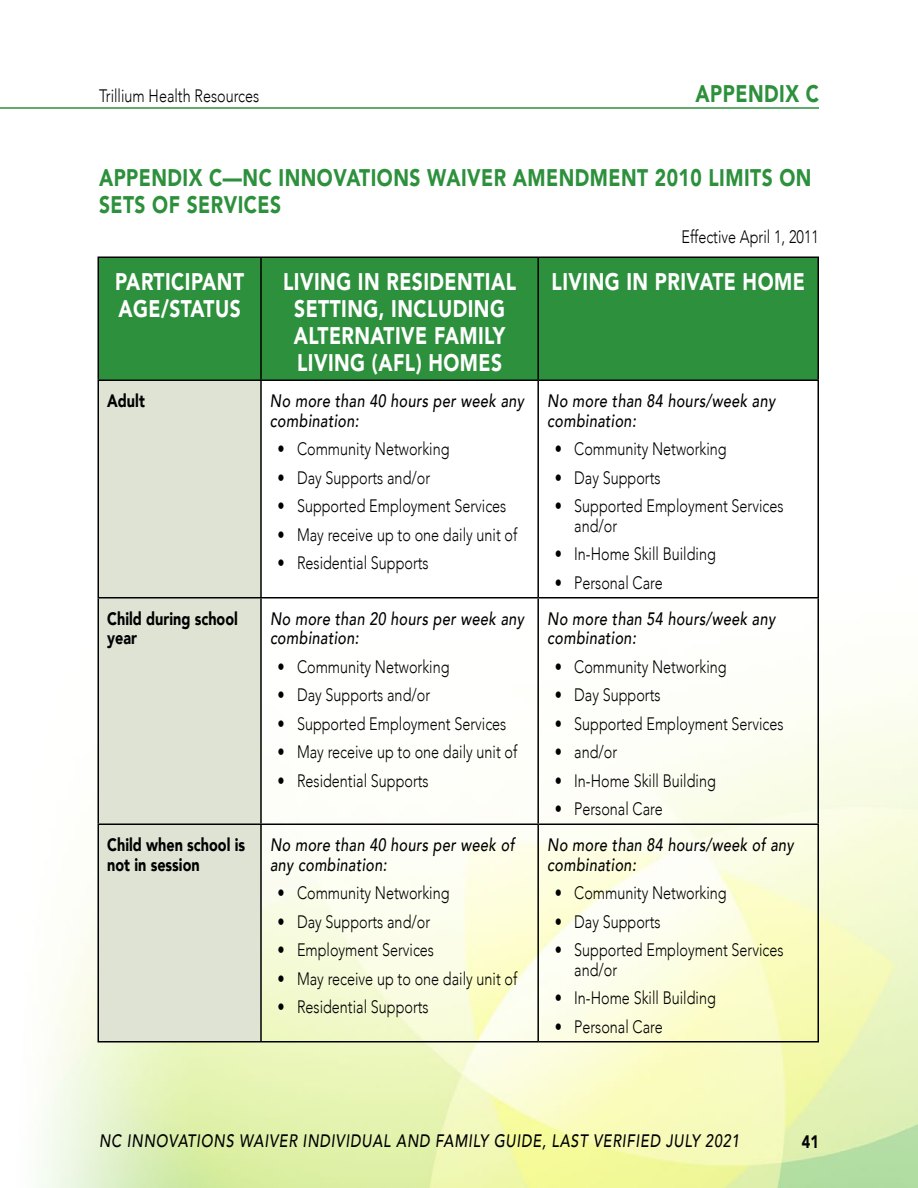
<style>
.page{position:relative;width:918px;height:1188px;background:#fff}
.page>*{position:absolute;margin:0;border:0;box-sizing:border-box;transform-origin:0 0}
.Table_Header_A{font:900 24px/27px "Avenir";letter-spacing:.025em;color:#fff;scale:.8 1}
.A-Header__Toc_Header{font:900 24px/27px "Avenir";letter-spacing:.025em;color:#2d903c;scale:.8 1}
.Body_Text_Document{font:300 18px/19.5px "Avenir";color:#000;scale:.8 1}
.Bullets_Header{font:italic 500 18px/19.5px "Avenir";letter-spacing:.025em;color:#000;scale:.8 1}
.Bullets_Header-2{font:italic 500 18px "Avenir";letter-spacing:.05em;color:#000;scale:.8 1}
.Body_Text_Document-2{font:900 18px/19.5px "Avenir";color:#000;scale:.8 1}
</style>
<div class="page">
<img style="left:39px;top:256px;width:879px;height:932px">
<hr style="left:0;top:107px;width:819px;height:2px;background:#2d903c">
<div style="left:99px;top:258px;width:719px;height:122px;background:#2d903c"></div>
<div style="left:99px;top:381px;width:161px;height:660px;background:#dee3d4"></div>
<hr style="left:98px;top:256px;width:163px;height:2px;background:#000">
<hr style="left:98px;top:258px;width:1px;height:122px;background:#000">
<hr style="left:261px;top:256px;width:277px;height:2px;background:#000">
<hr style="left:260px;top:258px;width:2px;height:122px;background:#000">
<hr style="left:538px;top:256px;width:281px;height:2px;background:#000">
<hr style="left:537px;top:258px;width:2px;height:122px;background:#000">
<hr style="left:818px;top:258px;width:1px;height:122px;background:#000">
<hr style="left:98px;top:380px;width:163px;height:1px;background:#000">
<hr style="left:98px;top:381px;width:1px;height:216px;background:#000">
<hr style="left:261px;top:380px;width:277px;height:1px;background:#000">
<hr style="left:260px;top:381px;width:2px;height:216px;background:#000">
<hr style="left:538px;top:380px;width:281px;height:1px;background:#000">
<hr style="left:537px;top:381px;width:2px;height:216px;background:#000">
<hr style="left:818px;top:381px;width:1px;height:216px;background:#000">
<hr style="left:98px;top:597px;width:163px;height:1px;background:#000">
<hr style="left:98px;top:598px;width:1px;height:226px;background:#000">
<hr style="left:261px;top:597px;width:277px;height:1px;background:#000">
<hr style="left:260px;top:598px;width:2px;height:226px;background:#000">
<hr style="left:538px;top:597px;width:281px;height:1px;background:#000">
<hr style="left:537px;top:598px;width:2px;height:226px;background:#000">
<hr style="left:818px;top:598px;width:1px;height:226px;background:#000">
<hr style="left:98px;top:824px;width:163px;height:1px;background:#000">
<hr style="left:98px;top:825px;width:1px;height:216px;background:#000">
<hr style="left:261px;top:824px;width:277px;height:1px;background:#000">
<hr style="left:260px;top:825px;width:2px;height:216px;background:#000">
<hr style="left:538px;top:824px;width:281px;height:1px;background:#000">
<hr style="left:537px;top:825px;width:2px;height:216px;background:#000">
<hr style="left:818px;top:825px;width:1px;height:216px;background:#000">
<hr style="left:98px;top:1041px;width:163px;height:1px;background:#000">
<hr style="left:261px;top:1041px;width:277px;height:1px;background:#000">
<hr style="left:538px;top:1041px;width:281px;height:1px;background:#000">
<p class="Body_Text_Document" style="left:99px;top:86px;width:202px">Trillium Health Resources</p>
<h1 class="A-Header__Toc_Header" style="left:696px;top:80px;width:35px">Appendi</h1>
<h1 class="A-Header__Toc_Header" style="left:785px;top:80px;width:44px">x C</h1>
<p class="A-Header__Toc_Header" style="left:99px;top:164px;width:892px">APPENDIX C—NC INNOVATIONS WAIVER AMENDMENT 2010 LIMITS ON<br>SETS OF SERVICES</p>
<p class="Body_Text_Document" style="left:682px;top:227px;width:173px">Effective April 1, 2011</p>
<p class="Table_Header_A" style="left:115px;top:268px;width:163px">PARTICIPANT<br>AGE/STATUS</p>
<p class="Table_Header_A" style="left:283px;top:268px;width:293px;text-align:center">LIVING IN RESIDENTIAL<br>SETTING, INCLUDING<br>ALTERNATIVE FAMILY<br>LIVING (AFL) HOMES</p>
<p class="Table_Header_A" style="left:552px;top:268px;width:318px">LIVING IN PRIVATE HOME</p>
<p class="Body_Text_Document-2" style="left:107px;top:391px;width:49px">Adult</p>
<p class="Bullets_Header" style="left:270px;top:392px;width:319px">No more than 40 hours per week any combination:</p>
<p class="Body_Text_Document" style="left:278px;top:439px;width:217px">• Community Networking</p>
<p class="Body_Text_Document" style="left:278px;top:468px;width:192px">• Day Supports and/or</p>
<p class="Body_Text_Document" style="left:278px;top:496px;width:288px">• Supported Employment Services</p>
<p class="Body_Text_Document" style="left:278px;top:525px;width:301px">• May receive up to one daily unit of</p>
<p class="Body_Text_Document" style="left:278px;top:553px;width:191px">• Residential Supports</p>
<p class="Bullets_Header" style="left:547px;top:392px;width:287px">No more than 84 hours/week any combination:</p>
<p class="Body_Text_Document" style="left:555px;top:439px;width:217px">• Community Networking</p>
<p class="Body_Text_Document" style="left:555px;top:468px;width:134px">• Day Supports</p>
<p class="Body_Text_Document" style="left:574px;top:496px;width:263px;text-indent:-20px">• Supported Employment Services and/or</p>
<p class="Body_Text_Document" style="left:555px;top:544px;width:203px">• In-Home Skill Building</p>
<p class="Body_Text_Document" style="left:555px;top:573px;width:137px">• Personal Care</p>
<p class="Body_Text_Document-2" style="left:107px;top:608px;width:165px">Child during school year</p>
<p class="Bullets_Header" style="left:270px;top:609px;width:319px">No more than 20 hours per week any combination:</p>
<p class="Body_Text_Document" style="left:278px;top:657px;width:217px">• Community Networking</p>
<p class="Body_Text_Document" style="left:278px;top:685px;width:192px">• Day Supports and/or</p>
<p class="Body_Text_Document" style="left:278px;top:714px;width:288px">• Supported Employment Services</p>
<p class="Body_Text_Document" style="left:278px;top:742px;width:301px">• May receive up to one daily unit of</p>
<p class="Body_Text_Document" style="left:278px;top:771px;width:191px">• Residential Supports</p>
<p class="Body_Text_Document-2" style="left:107px;top:835px;width:174px">Child when school is not in session</p>
<p class="Bullets_Header" style="left:270px;top:836px;width:307px">No more than 40 hours per week of any combination:</p>
<p class="Body_Text_Document" style="left:278px;top:883px;width:217px">• Community Networking</p>
<p class="Body_Text_Document" style="left:278px;top:912px;width:192px">• Day Supports and/or</p>
<p class="Body_Text_Document" style="left:278px;top:940px;width:197px">• Employment Services</p>
<p class="Body_Text_Document" style="left:278px;top:969px;width:301px">• May receive up to one daily unit of</p>
<p class="Body_Text_Document" style="left:278px;top:997px;width:191px">• Residential Supports</p>
<p class="Bullets_Header" style="left:547px;top:609px;width:287px">No more than 54 hours/week any combination:</p>
<p class="Body_Text_Document" style="left:555px;top:657px;width:217px">• Community Networking</p>
<p class="Body_Text_Document" style="left:555px;top:685px;width:134px">• Day Supports</p>
<p class="Body_Text_Document" style="left:555px;top:714px;width:288px">• Supported Employment Services</p>
<p class="Body_Text_Document" style="left:555px;top:742px;width:80px">• and/or</p>
<p class="Body_Text_Document" style="left:555px;top:771px;width:203px">• In-Home Skill Building</p>
<p class="Body_Text_Document" style="left:555px;top:799px;width:137px">• Personal Care</p>
<p class="Bullets_Header" style="left:547px;top:836px;width:310px">No more than 84 hours/week of any combination:</p>
<p class="Body_Text_Document" style="left:555px;top:883px;width:217px">• Community Networking</p>
<p class="Body_Text_Document" style="left:555px;top:912px;width:134px">• Day Supports</p>
<p class="Body_Text_Document" style="left:574px;top:940px;width:263px;text-indent:-20px">• Supported Employment Services and/or</p>
<p class="Body_Text_Document" style="left:555px;top:988px;width:203px">• In-Home Skill Building</p>
<p class="Body_Text_Document" style="left:555px;top:1017px;width:137px">• Personal Care</p>
<p class="Bullets_Header-2" style="left:99px;top:1131px;width:802px">NC INNOVATIONS WAIVER INDIVIDUAL AND FAMILY GUIDE, LAST VERIFIED JULY 2021</p>
<p class="Body_Text_Document-2" style="left:802px;top:1131px;width:23px">41</p>
</div>
